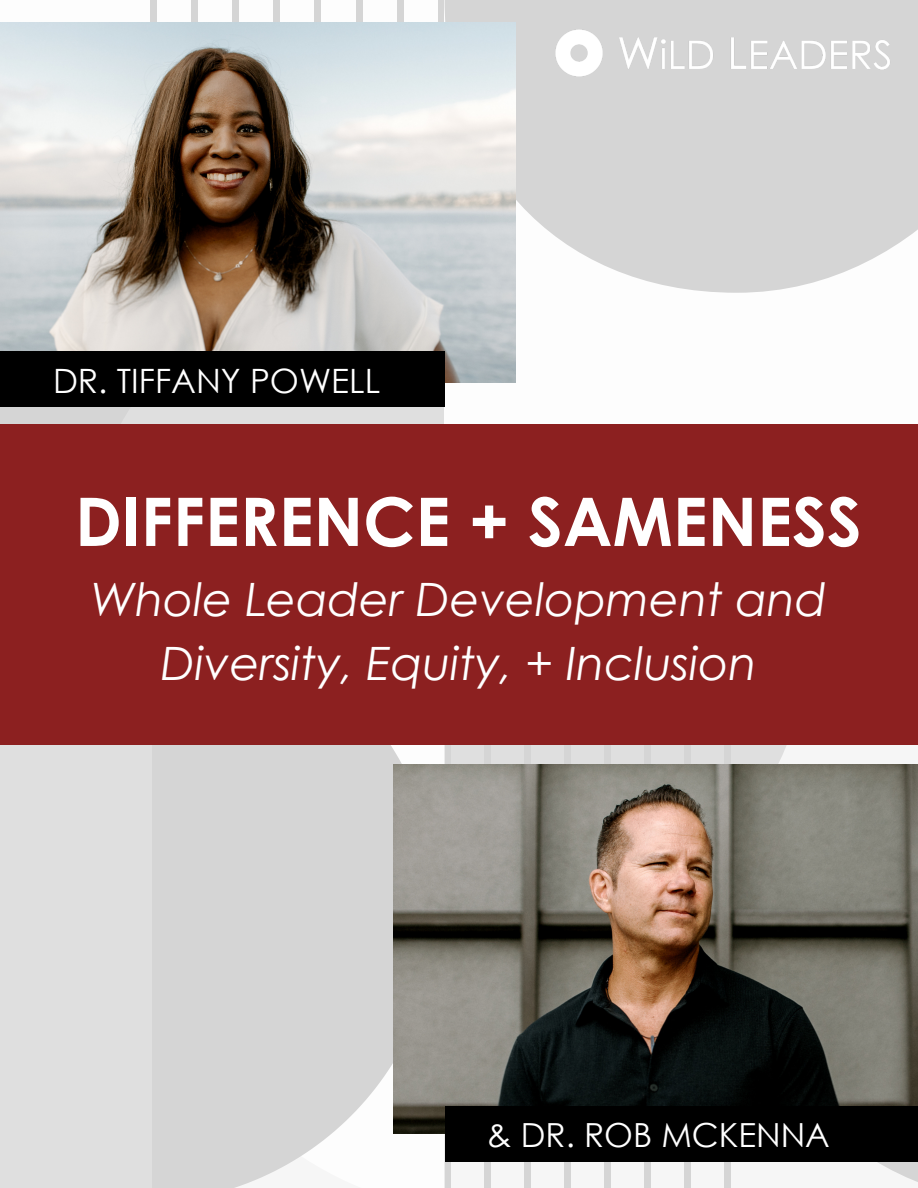
<style>
.page{position:relative;width:918px;height:1188px;background:#fff}
.page>*{position:absolute;margin:0;border:0;box-sizing:border-box;transform-origin:0 0}
.t1{font:700 67.05px "Century Gothic";color:#fff}
.t2{font:italic 46.05px/64.2px "Century Gothic";color:#fff;text-align:center}
.t3{font:33.6px "Century Gothic";color:#fff}
.t4{font:33.15px "Century Gothic";color:#fff}
</style>
<div class="page">
<svg style="left:451px;top:745px;width:364px;height:20px;fill:#dfdfdf"></svg>
<div style="left:725px;top:603px;width:6px;height:585px;background:#d5d5d5"></div>
<div style="left:685px;top:603px;width:6px;height:585px;background:#d5d5d5"></div>
<div style="left:644px;top:603px;width:7px;height:585px;background:#d5d5d5"></div>
<div style="left:604px;top:603px;width:7px;height:585px;background:#d5d5d5"></div>
<div style="left:564px;top:603px;width:7px;height:585px;background:#d5d5d5"></div>
<div style="left:524px;top:603px;width:7px;height:585px;background:#d5d5d5"></div>
<div style="left:445px;top:603px;width:6px;height:585px;background:#d5d5d5"></div>
<svg style="left:0;top:0;width:445px;height:424px"></svg>
<svg style="left:74px;top:407px;width:371px;height:17px;fill:#dfdfdf"></svg>
<svg style="left:445px;top:0;width:473px;height:293px;fill:#d5d5d5"></svg>
<svg style="left:152px;top:745px;width:286px;height:443px;fill:#d5d5d5"></svg>
<div style="left:0;top:603px;width:152px;height:585px;background:#dfdfdf"></div>
<svg style="left:731px;top:1161px;width:187px;height:21px;fill:#f6f6f6"></svg>
<div style="left:484px;top:603px;width:7px;height:585px;background:#d5d5d5"></div>
<div style="left:0;top:424px;width:918px;height:321px;background:#8c2020"></div>
<img style="left:0;top:22px;width:516px;height:360px">
<div style="left:0;top:352px;width:445px;height:55px;background:#000"></div>
<img style="left:393px;top:765px;width:525px;height:369px">
<div style="left:445px;top:1106px;width:473px;height:55px;background:#000"></div>
<img style="left:546px;top:22px;width:359px;height:62px">
<p class="t3" style="left:53px;top:359px;width:329px">DR. TIFFANY POWELL</p>
<p class="t1" style="left:75px;top:479px;width:788px">DIFFERENCE + SAMENESS</p>
<p class="t2" style="left:91px;top:566px;width:737px">Whole Leader Development and<br>Diversity, Equity, + Inclusion</p>
<p class="t4" style="left:487px;top:1114px;width:345px">&amp; DR. ROB MCKENNA</p>
</div>
